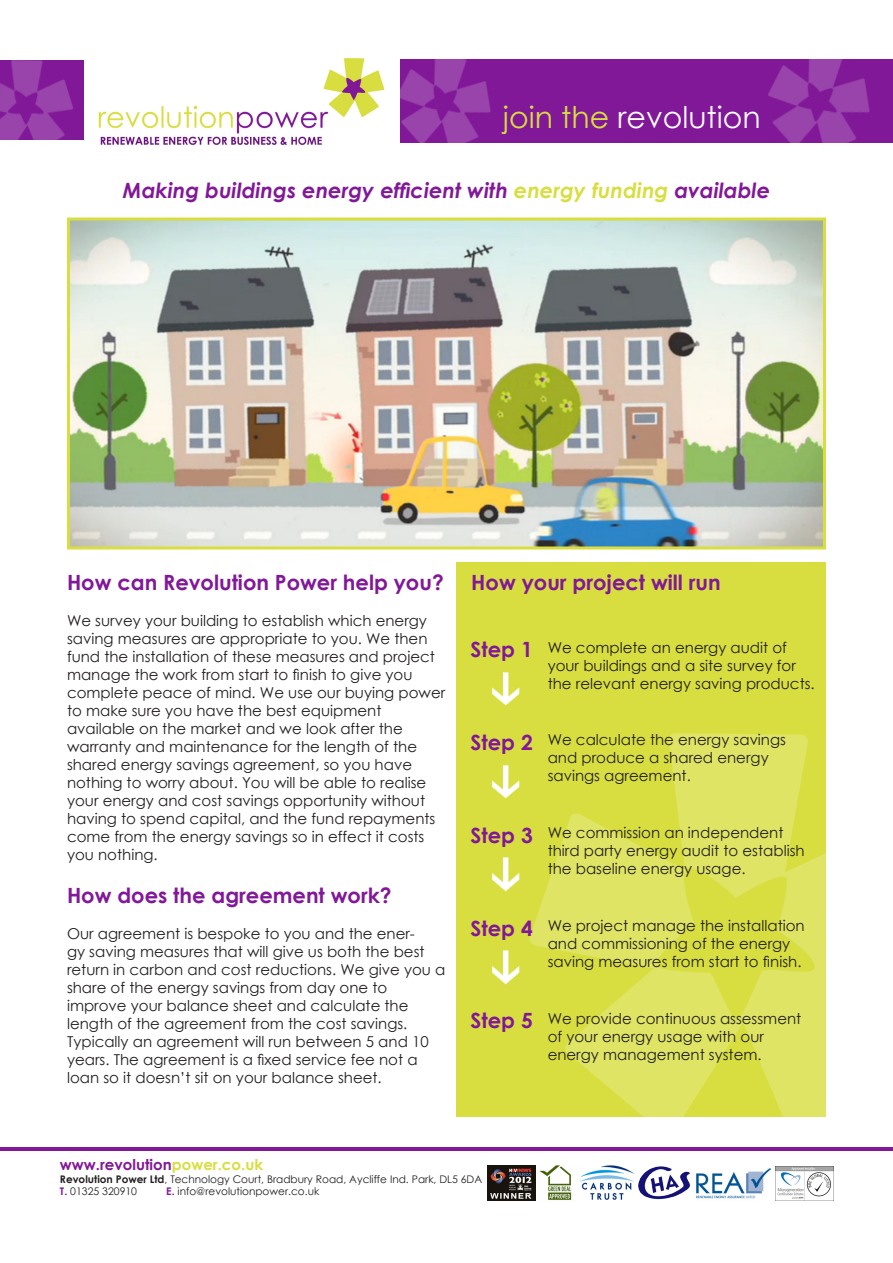
<style>
.page{position:relative;width:893px;height:1263px;background:#fff}
.page>*{position:absolute;margin:0;border:0;box-sizing:border-box;transform-origin:0 0}
.t1{font:30px "Century Gothic";color:#fff}
.t2{font:700 21px "Century Gothic";color:#811898}
.t3{font:italic 700 21px "Century Gothic";color:#811898}
.t4{font:15px/18px "Century Gothic";color:#231f20}
.t5{font:700 15px "Century Gothic";color:#811898}
.t6{font:10.5px/12.6px "Century Gothic";color:#231f20}
.s1{color:#d8de40}
.s2{font-weight:700}
.s3{font-weight:700;color:#811898}
</style>
<div class="page">
<div style="left:0;top:60px;width:83px;height:80px;background:#811898"></div>
<img style="left:98px;top:57px;width:287px;height:88px">
<img style="left:0;top:60px;width:73px;height:80px">
<div style="left:401px;top:59px;width:492px;height:84px;background:#811898"></div>
<img style="left:400px;top:59px;width:91px;height:84px">
<img style="left:768px;top:59px;width:102px;height:84px">
<hr style="left:0;top:1147px;width:893px;height:4px;background:#811898">
<img style="left:535px;top:1165px;width:37px;height:36px">
<img style="left:580px;top:1166px;width:53px;height:34px">
<img style="left:638px;top:1166px;width:52px;height:34px">
<img style="left:696px;top:1168px;width:75px;height:31px">
<img style="left:775px;top:1166px;width:58px;height:34px">
<img style="left:488px;top:1165px;width:47px;height:36px">
<div style="left:457px;top:562px;width:369px;height:555px;background:#d8de40"></div>
<img style="left:529px;top:733px;width:297px;height:384px">
<img style="left:71px;top:222px;width:751px;height:323px">
<div style="left:67px;top:218px;width:759px;height:331px;border:3px solid #d8de40"></div>
<img style="left:492px;top:672px;width:28px;height:34px">
<img style="left:492px;top:765px;width:28px;height:34px">
<img style="left:492px;top:857px;width:28px;height:34px">
<img style="left:492px;top:950px;width:28px;height:34px">
<h1 class="t1" style="left:503px;top:96px;width:259px"><span class="s1">join the</span> revolution</h1>
<p class="t3" style="left:123px;top:175px;width:649px">Making buildings energy efficient with <span class="s1">energy funding</span> available</p>
<p class="t2" style="left:67px;top:566px;width:378px">How can Revolution Power help you?</p>
<p class="t4" style="left:67px;top:611px;width:369px">We survey your building to establish which energy saving measures are appropriate to you. We then fund the installation of these measures and project manage the work from start to finish to give you</p>
<p class="t4" style="left:67px;top:683px;width:380px">complete peace of mind. We use our buying power to make sure you have the best equipment</p>
<p class="t4" style="left:67px;top:719px;width:337px">available on the market and we look after the</p>
<p class="t4" style="left:67px;top:737px;width:370px">warranty and maintenance for the length of the shared energy savings agreement, so you have nothing to worry about. You will be able to realise your energy and cost savings opportunity without having to spend capital, and the fund repayments come from the energy savings so in effect it costs you nothing.</p>
<p class="t2" style="left:67px;top:879px;width:326px">How does the agreement work?</p>
<p class="t4" style="left:67px;top:924px;width:380px">Our agreement is bespoke to you and the ener-<br>gy saving measures that will give us both the best return in carbon and cost reductions. We give you a share of the energy savings from day one to</p>
<p class="t4" style="left:67px;top:996px;width:363px">improve your balance sheet and calculate the length of the agreement from the cost savings.<br>Typically an agreement will run between 5 and 10 years. The agreement is a fixed service fee not a loan so it doesn’t sit on your balance sheet.</p>
<p class="t2" style="left:471px;top:566px;width:251px">How your project will run</p>
<p class="t2" style="left:471px;top:634px;width:64px">Step 1</p>
<p class="t4" style="left:548px;top:638px;width:241px">We complete an energy audit of</p>
<p class="t4" style="left:548px;top:656px;width:250px">your buildings and a site survey for</p>
<p class="t4" style="left:548px;top:674px;width:269px">the relevant energy saving products.</p>
<p class="t2" style="left:471px;top:727px;width:64px">Step 2</p>
<p class="t4" style="left:548px;top:731px;width:240px">We calculate the energy savings and produce a shared energy</p>
<p class="t4" style="left:548px;top:767px;width:145px">savings agreement.</p>
<p class="t2" style="left:471px;top:819px;width:64px">Step 3</p>
<p class="t4" style="left:548px;top:824px;width:258px">We commission an independent third party energy audit to establish the baseline energy usage.</p>
<p class="t2" style="left:471px;top:912px;width:64px">Step 4</p>
<p class="t4" style="left:548px;top:916px;width:259px">We project manage the installation and commissioning of the energy</p>
<p class="t4" style="left:548px;top:952px;width:255px">saving measures from start to finish.</p>
<p class="t2" style="left:471px;top:1005px;width:64px">Step 5</p>
<p class="t4" style="left:548px;top:1009px;width:255px">We provide continuous assessment of your energy usage with our</p>
<p class="t4" style="left:548px;top:1045px;width:215px">energy management system.</p>
<p class="t5" style="left:60px;top:1153px;width:205px">www.revolution<span class="s1">power.co.uk</span></p>
<p class="t6" style="left:60px;top:1172px;width:424px"><span class="s2">Revolution Power Ltd</span>, Technology Court, Bradbury Road, Aycliffe Ind. Park, DL5 6DA<br><span class="s3">T.</span> 01325 320910</p>
<p class="t6" style="left:166px;top:1185px;width:155px"><span class="s3">E.</span> info@revolutionpower.co.uk</p>
</div>
